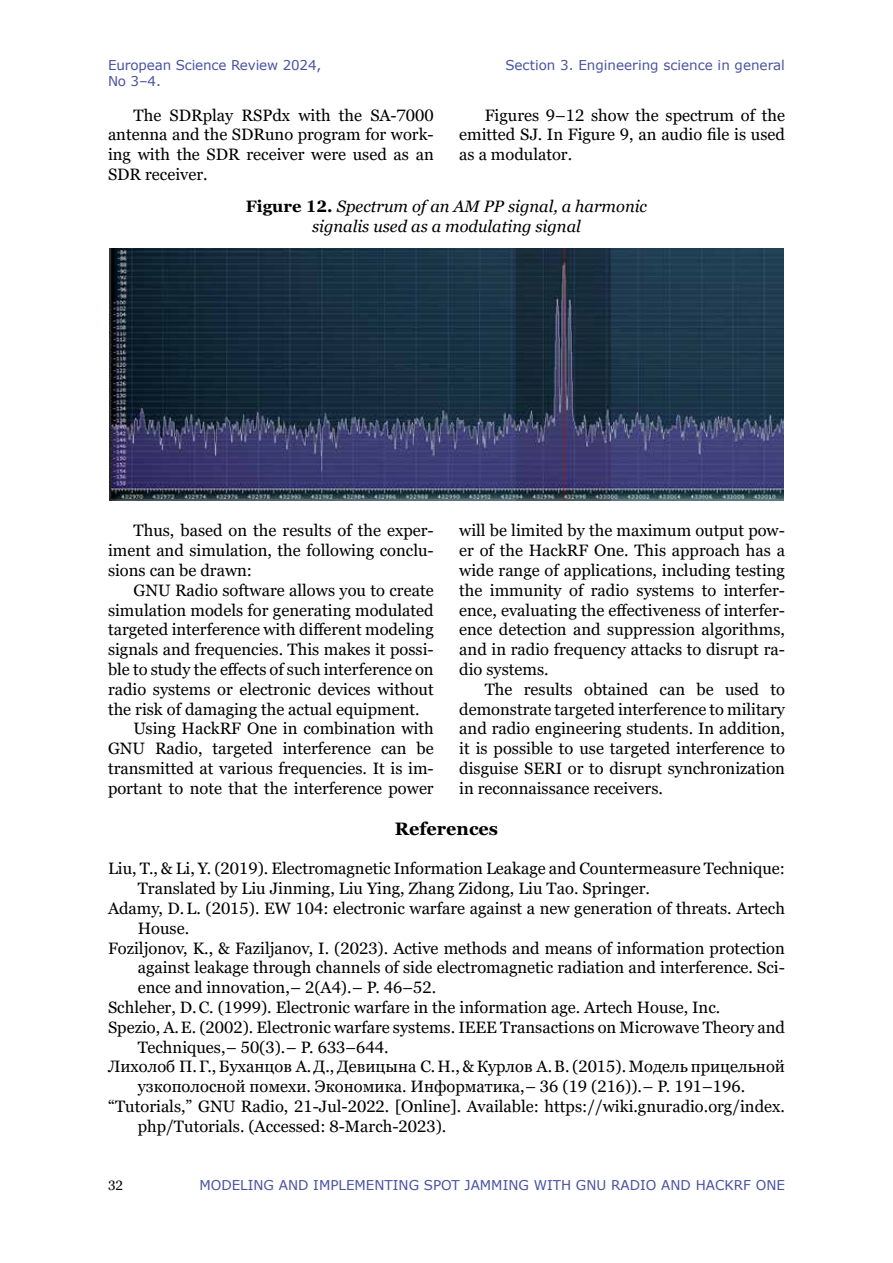
<style>
.page{position:relative;width:893px;height:1263px;background:#fff}
.page>*{position:absolute;margin:0;border:0;box-sizing:border-box;transform-origin:0 0}
.t1{font:700 18px "Georgia Pro";color:#000}
.t2{font:16.5px/19.8px "Georgia Pro";color:#000;text-align:justify}
.t3{font:italic 16.5px/19.8px "Georgia Pro";color:#000;text-align:center}
.t4{font:13.5px/16.2px "Verdana";color:#4953a0}
.t5{font:13.5px "Georgia Pro";color:#000}
.s1{font-weight:700;font-style:normal}
</style>
<div class="page">
<img style="left:110px;top:248px;width:673px;height:253px">
<p class="t4" style="left:108px;top:57px;width:215px">European Science Review 2024,<br>No 3–4.</p>
<p class="t4" style="left:505px;top:57px;width:281px">Section 3. Engineering science in general</p>
<p class="t2" style="left:108px;top:106px;width:327px;text-indent:26px">The SDRplay RSPdx with the SA‑7000 antenna and the SDRuno program for work&shy;ing with the SDR receiver were used as an SDR receiver.</p>
<p class="t2" style="left:459px;top:106px;width:327px;text-indent:26px">Figures 9–12 show the spectrum of the emitted SJ. In Figure 9, an audio file is used as a modulator.</p>
<p class="t3" style="left:246px;top:198px;width:403px"><span class="s1">Figure 12.</span> Spectrum of an AM PP signal, a harmonic signalis used as a modulating signal</p>
<p class="t2" style="left:459px;top:521px;width:327px">will be limited by the maximum output pow&shy;er of the HackRF One. This approach has a wide range of applications, including testing the immunity of radio systems to interfer&shy;ence, evaluating the effectiveness of interfer&shy;ence detection and suppression algorithms, and in radio frequency attacks to disrupt ra&shy;dio systems.</p>
<p class="t2" style="left:459px;top:680px;width:327px;text-indent:26px">The results obtained can be used to demonstrate targeted interference to military and radio engineering students. In addition, it is possible to use targeted interference to disguise SERI or to disrupt synchronization in reconnaissance receivers.</p>
<p class="t1" style="left:395px;top:818px;width:105px">References</p>
<p class="t2" style="left:108px;top:859px;width:678px">Liu, T., &amp; Li, Y. (2019). Electromagnetic Information Leakage and Countermeasure Technique:</p>
<p class="t2" style="left:138px;top:879px;width:514px">Translated by Liu Jinming, Liu Ying, Zhang Zidong, Liu Tao. Springer.</p>
<p class="t2" style="left:108px;top:899px;width:678px">Adamy, D.L. (2015). EW 104: electronic warfare against a new generation of threats. Artech</p>
<p class="t2" style="left:138px;top:919px;width:53px">House.</p>
<p class="t2" style="left:108px;top:938px;width:678px">Foziljonov, K., &amp; Faziljanov, I. (2023). Active methods and means of information protection</p>
<p class="t2" style="left:138px;top:958px;width:649px">against leakage through channels of side electromagnetic radiation and interference. Sci-</p>
<p class="t2" style="left:138px;top:978px;width:300px">ence and innovation,– 2(A4).– P. 46–52.</p>
<p class="t2" style="left:108px;top:998px;width:614px">Schleher, D.C. (1999). Electronic warfare in the information age. Artech House, Inc.</p>
<p class="t2" style="left:108px;top:1018px;width:678px">Spezio, A.E. (2002). Electronic warfare systems. IEEE Transactions on Microwave Theory and</p>
<p class="t2" style="left:138px;top:1037px;width:252px">Techniques,– 50(3).– P. 633–644.</p>
<p class="t2" style="left:108px;top:1057px;width:678px">Лихолоб П.Г., Буханцов А.Д., Девицына С.Н., &amp; Курлов А.В. (2015). Модель прицельной</p>
<p class="t2" style="left:138px;top:1077px;width:609px">узкополосной помехи. Экономика. Информатика,– 36 (19 (216)).– P. 191–196.</p>
<p class="t2" style="left:108px;top:1097px;width:678px">“Tutorials,” GNU Radio, 21-Jul‑2022. [Online]. Available: https://wiki.gnuradio.org/index.</p>
<p class="t2" style="left:138px;top:1117px;width:310px">php/Tutorials. (Accessed: 8-March‑2023).</p>
<p class="t2" style="left:108px;top:521px;width:327px;text-indent:26px">Thus, based on the results of the exper&shy;iment and simulation, the following conclu&shy;sions can be drawn:</p>
<p class="t2" style="left:134px;top:581px;width:302px">GNU Radio software allows you to create</p>
<p class="t2" style="left:108px;top:601px;width:327px">simulation models for generating modulated</p>
<p class="t2" style="left:108px;top:620px;width:327px">targeted interference with different modeling</p>
<p class="t2" style="left:108px;top:640px;width:327px">signals and frequencies. This makes it possi-</p>
<p class="t2" style="left:108px;top:660px;width:327px">ble to study the effects of such interference on</p>
<p class="t2" style="left:108px;top:680px;width:327px">radio systems or electronic devices without</p>
<p class="t2" style="left:108px;top:700px;width:313px">the risk of damaging the actual equipment.</p>
<p class="t2" style="left:134px;top:719px;width:302px">Using HackRF One in combination with</p>
<p class="t2" style="left:108px;top:739px;width:327px">GNU Radio, targeted interference can be</p>
<p class="t2" style="left:108px;top:759px;width:327px">transmitted at various frequencies. It is im-</p>
<p class="t2" style="left:108px;top:779px;width:327px">portant to note that the interference power</p>
<p class="t5" style="left:108px;top:1178px;width:17px">32</p>
<p class="t4" style="left:199px;top:1177px;width:587px">MODELING AND IMPLEMENTING SPOT JAMMING WITH GNU RADIO AND HACKRF ONE</p>
</div>
